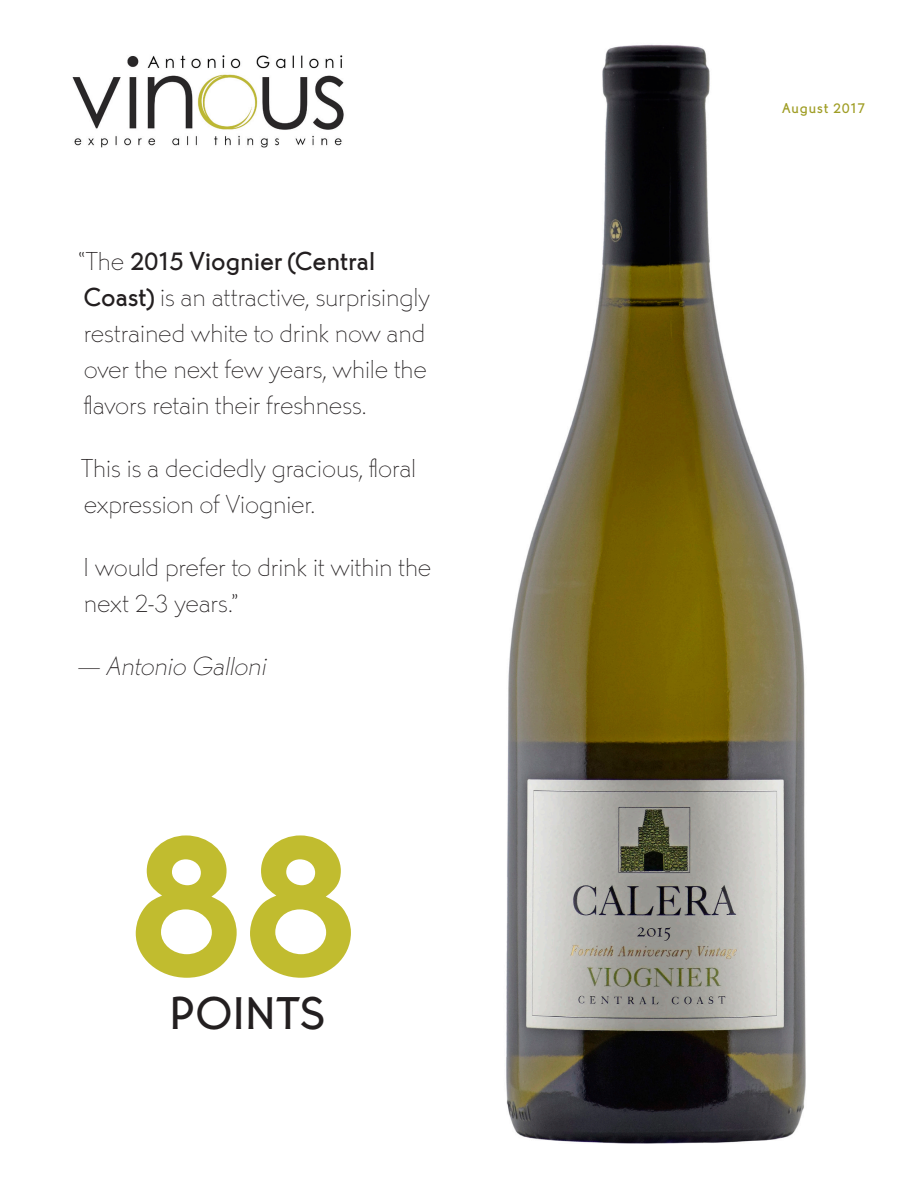
<style>
.page{position:relative;width:918px;height:1188px;background:#fff}
.page>*{position:absolute;margin:0;border:0;box-sizing:border-box;transform-origin:0 0}
.t1{font:700 215.55px "Martin Got URWT";color:#c1bc2f}
.t2{font:500 47.85px "Martin Got URWT";letter-spacing:.015em;color:#231f20}
.t3{font:100 27px/36px "Martin Got URWT";letter-spacing:-.01em;color:#231f20}
.t4{font:italic 100 27px "Martin Got URWT";color:#231f20}
.t5{font:500 15px "Martin Got URWT";letter-spacing:.055em;color:#9f9d24}
.s1{font-weight:500}
</style>
<div class="page">
<img style="left:506px;top:44px;width:300px;height:1100px">
<img style="left:72px;top:55px;width:272px;height:93px">
<p class="t3" style="left:78px;top:242px;width:353px">“The <span class="s1">2015 Viognier (Central Coast)</span> is an attractive, surprisingly restrained white to drink now and over the next few years, while the flavors retain their freshness.</p>
<p class="t3" style="left:81px;top:449px;width:337px">This is a decidedly gracious, floral expression of Viognier.</p>
<p class="t3" style="left:83px;top:548px;width:350px">I would prefer to drink it within the next 2-3 years.”</p>
<p class="t4" style="left:76px;top:650px;width:197px">— Antonio Galloni</p>
<p class="t1" style="left:122px;top:779px;width:244px">88</p>
<p class="t2" style="left:170px;top:985px;width:157px">POINTS</p>
<p class="t5" style="left:782px;top:99px;width:85px">August 2017</p>
</div>
